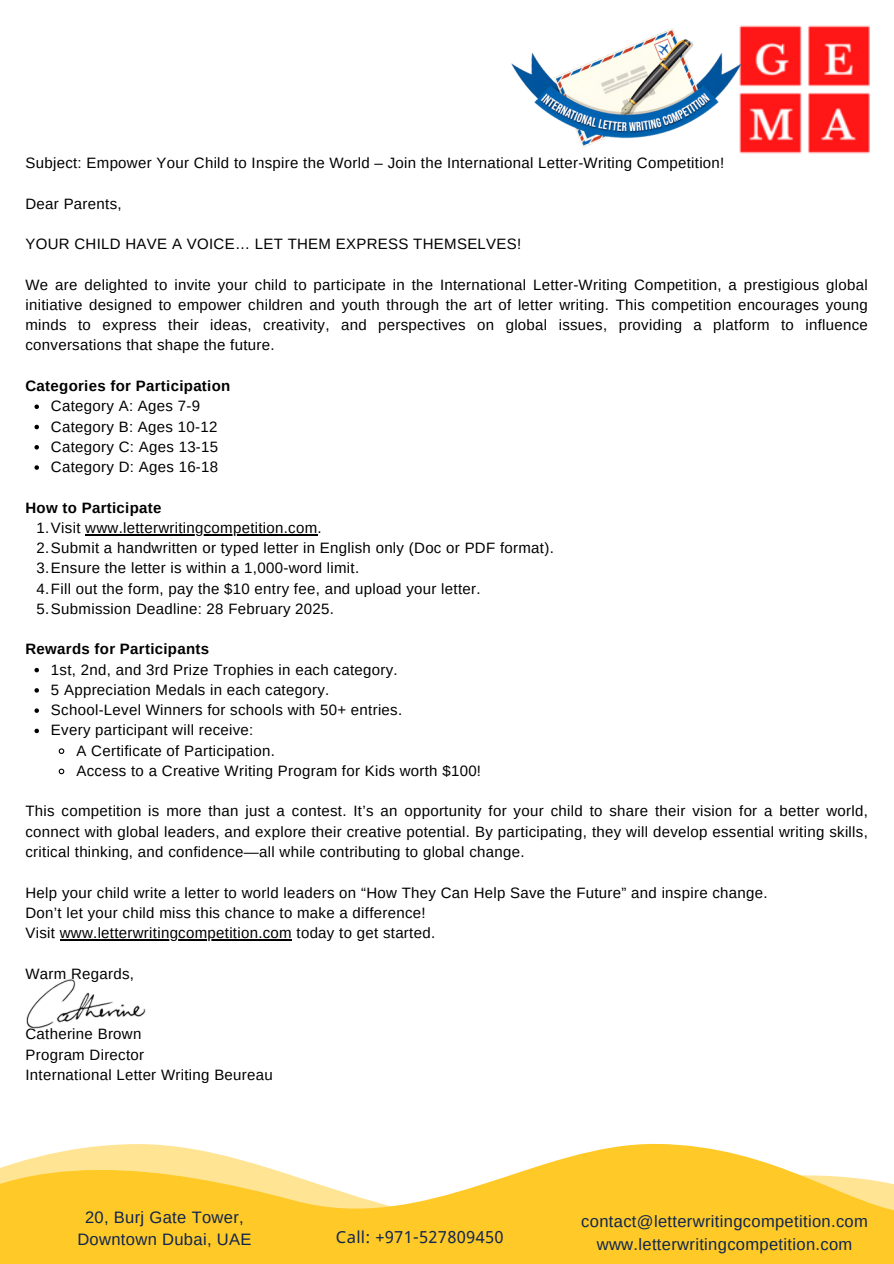
<style>
.page{position:relative;width:894px;height:1264px;background:#fff}
.page>*{position:absolute;margin:0;border:0;box-sizing:border-box;transform-origin:0 0}
.t1{font:16.5px/22.5px "Arimo";letter-spacing:.02em;color:#10254e;text-align:center}
.t2{font:16.5px "Noto Sans Devanagari";letter-spacing:.02em;color:#10254e}
.t3{font:15px/20.2px "Arimo";letter-spacing:.02em;color:#000;text-align:justify}
.t4{font:700 15px "Arimo";letter-spacing:.02em;color:#000}
.s1{font-family:"Noto Sans"}
</style>
<div class="page">
<svg style="left:0;top:1143px;width:893px;height:120px;fill:#ffc927"></svg>
<img style="left:740px;top:25px;width:130px;height:129px">
<svg style="left:34px;top:404px;width:5px;height:5px"></svg>
<svg style="left:34px;top:425px;width:5px;height:4px"></svg>
<svg style="left:34px;top:445px;width:5px;height:4px"></svg>
<svg style="left:34px;top:465px;width:5px;height:5px"></svg>
<hr style="left:85px;top:534px;width:232px;height:1px;background:#000">
<svg style="left:34px;top:668px;width:5px;height:4px"></svg>
<svg style="left:34px;top:688px;width:5px;height:4px"></svg>
<svg style="left:34px;top:708px;width:5px;height:5px"></svg>
<svg style="left:34px;top:728px;width:5px;height:5px"></svg>
<svg style="left:58px;top:748px;width:7px;height:6px"></svg>
<svg style="left:58px;top:768px;width:7px;height:7px"></svg>
<hr style="left:60px;top:939px;width:38px;height:1px;background:#000">
<hr style="left:98px;top:939px;width:194px;height:1px;background:#000">
<img style="left:26px;top:979px;width:120px;height:50px">
<img style="left:511px;top:26px;width:236px;height:127px">
<p class="t3" style="left:25px;top:153px;width:700px">Subject: Empower Your Child to Inspire the World – Join the International Letter-Writing Competition!</p>
<p class="t3" style="left:25px;top:193px;width:98px">Dear Parents,</p>
<p class="t3" style="left:25px;top:234px;width:497px">YOUR CHILD HAVE A VOICE… LET THEM EXPRESS THEMSELVES!</p>
<p class="t3" style="left:25px;top:274px;width:843px">We are delighted to invite your child to participate in the International Letter-Writing Competition, a prestigious global initiative designed to empower children and youth through the art of letter writing. This competition encourages young minds to express their ideas, creativity, and perspectives on global issues, providing a platform to influence conversations that shape the future.</p>
<h1 class="t4" style="left:25px;top:377px;width:206px">Categories for Participation</h1>
<p class="t3" style="left:51px;top:396px;width:151px">Category A: Ages 7-9</p>
<h2 class="t3" style="left:51px;top:416px;width:168px">Category B: Ages 10-12</h2>
<p class="t3" style="left:51px;top:436px;width:169px">Category C: Ages 13-15</p>
<p class="t3" style="left:51px;top:456px;width:169px">Category D: Ages 16-18</p>
<p class="t4" style="left:25px;top:499px;width:137px">How to Participate</p>
<h2 class="t3" style="left:36px;top:517px;width:287px">1.Visit www.letterwritingcompetition.com.</h2>
<p class="t3" style="left:36px;top:537px;width:519px">2.Submit a handwritten or typed letter in English only (Doc or PDF format).</p>
<p class="t3" style="left:36px;top:558px;width:324px">3.Ensure the letter is within a 1,000-word limit.</p>
<p class="t3" style="left:36px;top:578px;width:445px">4.Fill out the form, pay the $10 entry fee, and upload your letter.</p>
<p class="t3" style="left:36px;top:598px;width:299px">5.Submission Deadline: 28 February 2025.</p>
<p class="t4" style="left:25px;top:640px;width:185px">Rewards for Participants</p>
<h2 class="t3" style="left:51px;top:659px;width:348px">1st, 2nd, and 3rd Prize Trophies in each category.</h2>
<p class="t3" style="left:51px;top:679px;width:280px">5 Appreciation Medals in each category.</p>
<p class="t3" style="left:51px;top:699px;width:352px">School-Level Winners for schools with 50+ entries.</p>
<p class="t3" style="left:51px;top:720px;width:204px">Every participant will receive:</p>
<p class="t3" style="left:76px;top:740px;width:200px">A Certificate of Participation.</p>
<p class="t3" style="left:76px;top:760px;width:406px">Access to a Creative Writing Program for Kids worth $100!</p>
<p class="t3" style="left:25px;top:801px;width:843px">This competition is more than just a contest. It’s an opportunity for your child to share their vision for a better world, connect with global leaders, and explore their creative potential. By participating, they will develop essential writing skills, critical thinking, and confidence—all while contributing to global change.</p>
<p class="t3" style="left:25px;top:882px;width:743px">Help your child write a letter to world leaders on “How They Can Help Save the Future” and inspire change.</p>
<p class="t3" style="left:25px;top:902px;width:401px">Don’t let your child miss this chance to make a difference!</p>
<p class="t3" style="left:25px;top:922px;width:411px">Visit www.letterwritingcompetition.com today to get started.</p>
<p class="t3" style="left:25px;top:963px;width:110px">Warm Regards,</p>
<p class="t3" style="left:25px;top:1023px;width:117px">Catherine Brown</p>
<p class="t3" style="left:25px;top:1044px;width:120px">Program Director</p>
<p class="t3" style="left:25px;top:1064px;width:249px">International Letter Writing Beureau</p>
<p class="t1" style="left:77px;top:1205px;width:176px">20, Burj Gate Tower,<br>Downtown Dubai, UAE</p>
<p class="t2" style="left:336px;top:1228px;width:169px"><span class="s1">Call</span>: +971-527809450</p>
<p class="t1" style="left:581px;top:1210px;width:288px">contact@letterwritingcompetition.com</p>
<p class="t1" style="left:596px;top:1232px;width:257px">www.letterwritingcompetition.com</p>
</div>
